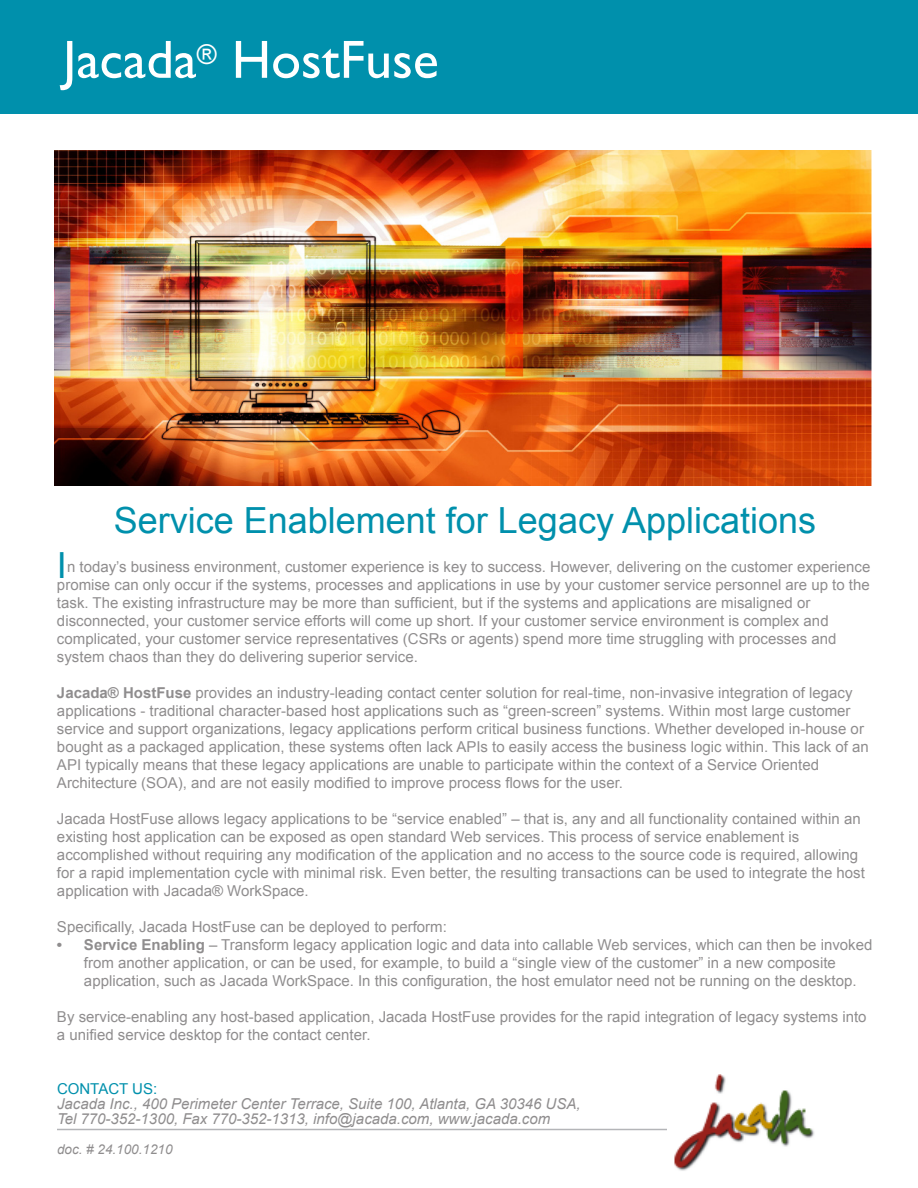
<style>
.page{position:relative;width:918px;height:1188px;background:#fff}
.page>*{position:absolute;margin:0;border:0;box-sizing:border-box;transform-origin:0 0}
.t1{font:54px "Gill Sans";color:#fff}
.t2{font:36px "Arial";color:#0090ac}
.t3{font:15px/18px "Arial";color:#8f8d8e}
.t4{font:italic 15px/15px "Arial";color:#8f8d8e}
.t5{font:15px "Arial";color:#0090ac}
.t6{font:italic 13.5px "Arial";color:#8f8d8e}
.s1{font-weight:700}
</style>
<div class="page">
<div style="left:0;top:0;width:918px;height:113px;background:#0090ac"></div>
<img style="left:54px;top:150px;width:817px;height:336px">
<hr style="left:57px;top:1129px;width:610px;height:1px;background:#b4b5b8">
<img style="left:674px;top:1074px;width:141px;height:97px">
<p class="t1" style="left:63px;top:28px;width:377px">Jacada<sup>®</sup> HostFuse</p>
<p class="t2" style="left:114px;top:497px;width:704px">Service Enablement for Legacy Applications</p>
<p class="t2" style="left:57px;top:542px;width:12px">I</p>
<p class="t3" style="left:57px;top:558px;width:815px;text-indent:10px">n today’s business environment, customer experience is key to success. However, delivering on the customer experience promise can only occur if the systems, processes and applications in use by your customer service personnel are up to the task. The existing infrastructure may be more than sufficient, but if the systems and applications are misaligned or disconnected, your customer service efforts will come up short. If your customer service environment is complex and complicated, your customer service representatives (CSRs or agents) spend more time struggling with processes and system chaos than they do delivering superior service.</p>
<p class="t3" style="left:57px;top:684px;width:813px"><span class="s1">Jacada® HostFuse</span> provides an industry-leading contact center solution for real-time, non-invasive integration of legacy applications - traditional character-based host applications such as “green-screen” systems. Within most large customer service and support organizations, legacy applications perform critical business functions. Whether developed in-house or bought as a packaged application, these systems often lack APIs to easily access the business logic within. This lack of an API typically means that these legacy applications are unable to participate within the context of a Service Oriented Architecture (SOA), and are not easily modified to improve process flows for the user.</p>
<p class="t3" style="left:57px;top:810px;width:809px">Jacada HostFuse allows legacy applications to be “service enabled” – that is, any and all functionality contained within an existing host application can be exposed as open standard Web services. This process of service enablement is accomplished without requiring any modification of the application and no access to the source code is required, allowing for a rapid implementation cycle with minimal risk. Even better, the resulting transactions can be used to integrate the host application with Jacada® WorkSpace.</p>
<p class="t3" style="left:57px;top:918px;width:391px">Specifically, Jacada HostFuse can be deployed to perform:</p>
<p class="t3" style="left:84px;top:936px;width:790px;text-indent:-27px"><span class="s1">• Service Enabling</span> – Transform legacy application logic and data into callable Web services, which can then be invoked from another application, or can be used, for example, to build a “single view of the customer” in a new composite application, such as Jacada WorkSpace. In this configuration, the host emulator need not be running on the desktop.</p>
<p class="t3" style="left:57px;top:1008px;width:811px">By service-enabling any host-based application, Jacada HostFuse provides for the rapid integration of legacy systems into a unified service desktop for the contact center.</p>
<p class="t5" style="left:57px;top:1079px;width:102px">CONTACT US:</p>
<p class="t4" style="left:57px;top:1096px;width:525px">Jacada Inc., 400 Perimeter Center Terrace, Suite 100, Atlanta, GA 30346 USA,<br>Tel 770-352-1300, Fax 770-352-1313, info@jacada.com, www.jacada.com</p>
<p class="t6" style="left:57px;top:1140px;width:117px">doc. # 24.100.1210</p>
</div>
